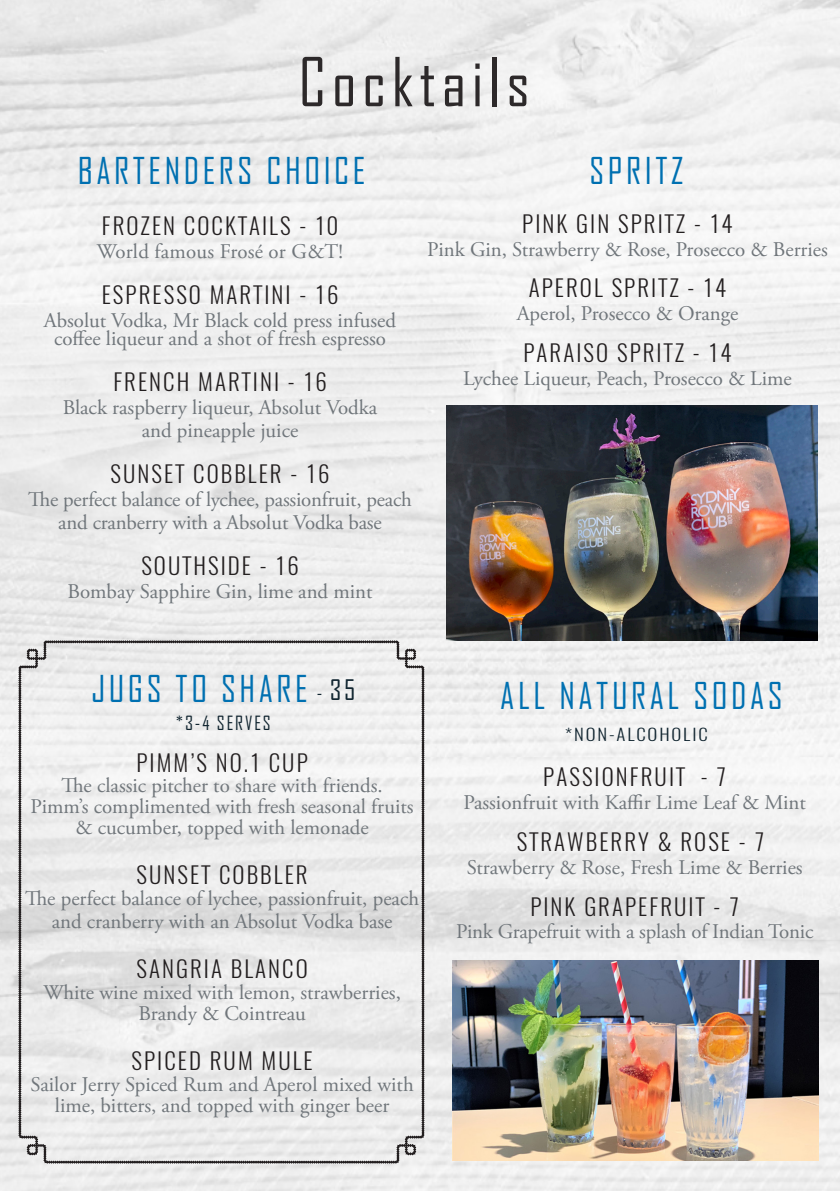
<style>
.page{position:relative;width:840px;height:1191px;background:#fff}
.page>*{position:absolute;margin:0;border:0;box-sizing:border-box;transform-origin:0 0}
.t1{font:64.6px "Agency FB";letter-spacing:.09em;color:#231f20}
.t2{font:35.4px "Agency FB";letter-spacing:.1em;color:#0070b1}
.t3{font:300 23px "Oswald";letter-spacing:.09em;color:#231f20}
.t4{font:20.8px/20.8px "Adobe Garamond Pro";color:#70767b;text-align:center}
.t5{font:18.8px "Agency FB";letter-spacing:.1em;color:#112530}
.t6{font:300 16.4px "Oswald";letter-spacing:.1em;color:#112530;scale:1.15 1}
.s1{font-size:18.8px;color:#112530}
.s2{font-size:27px;color:#112530}
</style>
<div class="page">
<img style="left:0;top:0;width:839px;height:1191px">
<svg style="left:19px;top:640px;width:405px;height:523px"></svg>
<img style="left:446px;top:406px;width:370px;height:235px">
<img style="left:452px;top:960px;width:366px;height:200px">
<h1 class="t1" style="left:298px;top:43px;width:232px">Cocktails</h1>
<p class="t2" style="left:78px;top:149px;width:289px">BARTENDERS CHOICE</p>
<p class="t2" style="left:589px;top:149px;width:95px">SPRITZ</p>
<p class="t3" style="left:102px;top:210px;width:238px">FROZEN COCKTAILS - 10</p>
<p class="t4" style="left:97px;top:241px;width:248px">World famous Frosé or G&amp;T!</p>
<p class="t3" style="left:102px;top:279px;width:238px">ESPRESSO MARTINI - 16</p>
<p class="t4" style="left:44px;top:311px;width:353px;line-height:18.8px">Absolut Vodka, Mr Black cold press infused coffee liqueur and a shot of fresh espresso</p>
<p class="t3" style="left:113px;top:366px;width:215px">FRENCH MARTINI - 16</p>
<p class="t4" style="left:63px;top:397px;width:316px;line-height:23px">Black raspberry liqueur, Absolut Vodka and pineapple juice</p>
<p class="t3" style="left:111px;top:458px;width:220px">SUNSET COBBLER - 16</p>
<p class="t4" style="left:28px;top:488px;width:385px;line-height:23px">The perfect balance of lychee, passionfruit, peach and cranberry with a Absolut Vodka base</p>
<p class="t3" style="left:141px;top:550px;width:159px">SOUTHSIDE - 16</p>
<p class="t4" style="left:67px;top:581px;width:306px">Bombay Sapphire Gin, lime and mint</p>
<p class="t3" style="left:522px;top:208px;width:212px">PINK GIN SPRITZ - 14</p>
<p class="t4" style="left:427px;top:239px;width:402px">Pink Gin, Strawberry &amp; Rose, Prosecco &amp; Berries</p>
<p class="t3" style="left:528px;top:273px;width:199px">APEROL SPRITZ - 14</p>
<p class="t4" style="left:516px;top:304px;width:223px">Aperol, Prosecco &amp; Orange</p>
<p class="t3" style="left:523px;top:337px;width:210px">PARAISO SPRITZ - 14</p>
<p class="t4" style="left:463px;top:369px;width:330px">Lychee Liqueur, Peach, Prosecco &amp; Lime</p>
<p class="t2" style="left:91px;top:667px;width:265px">JUGS TO SHARE <span class="s1">-</span> <span class="s2">35</span></p>
<p class="t5" style="left:176px;top:711px;width:96px">*3-4 SERVES</p>
<p class="t3" style="left:136px;top:747px;width:173px">PIMM’S NO.1 CUP</p>
<p class="t4" style="left:31px;top:776px;width:384px">The classic pitcher to share with friends.<br>Pimm’s complimented with fresh seasonal fruits &amp; cucumber, topped with lemonade</p>
<p class="t3" style="left:136px;top:859px;width:172px">SUNSET COBBLER</p>
<p class="t4" style="left:25px;top:887px;width:395px;line-height:23px">The perfect balance of lychee, passionfruit, peach and cranberry with an Absolut Vodka base</p>
<p class="t3" style="left:136px;top:953px;width:173px">SANGRIA BLANCO</p>
<p class="t4" style="left:43px;top:982px;width:359px">White wine mixed with lemon, strawberries,<br>Brandy &amp; Cointreau</p>
<p class="t3" style="left:131px;top:1045px;width:183px">SPICED RUM MULE</p>
<p class="t4" style="left:30px;top:1074px;width:384px">Sailor Jerry Spiced Rum and Aperol mixed with lime, bitters, and topped with ginger beer</p>
<p class="t2" style="left:500px;top:674px;width:284px">ALL NATURAL SODAS</p>
<p class="t6" style="left:565px;top:723px;width:125px">*NON-ALCOHOLIC</p>
<p class="t3" style="left:543px;top:761px;width:184px">PASSIONFRUIT - 7</p>
<p class="t4" style="left:463px;top:793px;width:344px">Passionfruit with Kaffir Lime Leaf &amp; Mint</p>
<p class="t3" style="left:516px;top:826px;width:249px">STRAWBERRY &amp; ROSE - 7</p>
<p class="t4" style="left:466px;top:857px;width:337px">Strawberry &amp; Rose, Fresh Lime &amp; Berries</p>
<p class="t3" style="left:530px;top:890px;width:210px">PINK GRAPEFRUIT - 7</p>
<p class="t4" style="left:456px;top:922px;width:358px">Pink Grapefruit with a splash of Indian Tonic</p>
</div>
